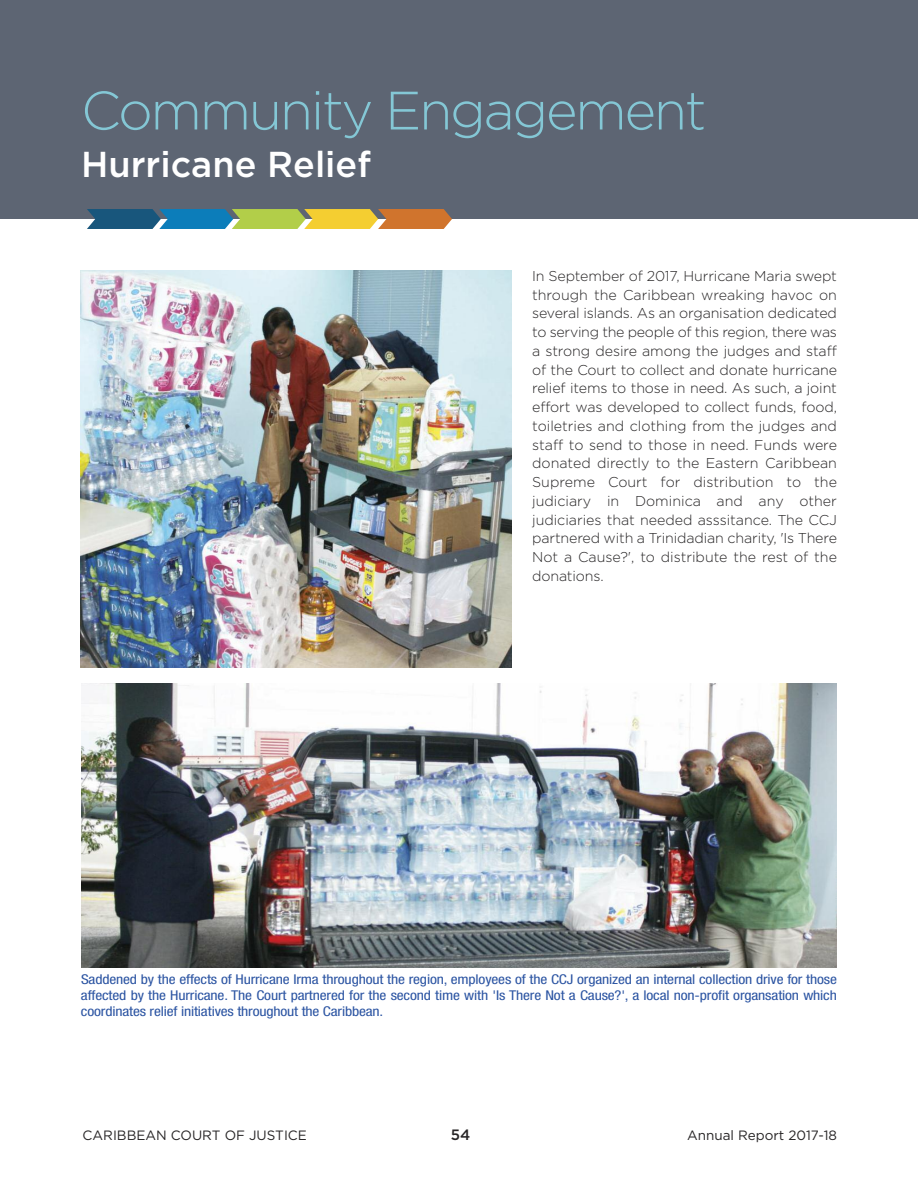
<style>
.page{position:relative;width:918px;height:1188px;background:#fff}
.page>*{position:absolute;margin:0;border:0;box-sizing:border-box;transform-origin:0 0}
.t1{font:300 54px "Gotham";letter-spacing:-.04em;color:#84c7d5}
.t2{font:500 36px "Gotham";color:#fff}
.t3{font:500 15px "Gotham";color:#272526}
.t4{font:300 14.25px/18.8px "Gotham";letter-spacing:-.01em;color:#272526;text-align:justify}
.t5{font:condensed 13.5px/15.8px "Helvetica Neue";letter-spacing:-.01em;color:#2b54a2;text-align:justify;scale:1.15 1}
.t6{font:13.5px "Gotham";color:#272526}
</style>
<div class="page">
<div style="left:0;top:0;width:918px;height:219px;background:#5d6573"></div>
<svg style="left:87px;top:209px;width:365px;height:20px;background:#899668"></svg>
<img style="left:81px;top:684px;width:756px;height:283px">
<img style="left:81px;top:270px;width:431px;height:397px">
<h1 class="t1" style="left:81px;top:79px;width:627px">Community Engagement</h1>
<h2 class="t2" style="left:81px;top:144px;width:291px">Hurricane Relief</h2>
<p class="t4" style="left:532px;top:267px;width:306px">In September of 2017, Hurricane Maria swept through the Caribbean wreaking havoc on several islands. As an organisation dedicated to serving the people of this region, there was a strong desire among the judges and staff of the Court to collect and donate hurricane relief items to those in need. As such, a joint effort was developed to collect funds, food, toiletries and clothing from the judges and staff to send to those in need. Funds were donated directly to the Eastern Caribbean Supreme Court for distribution to the judiciary in Dominica and any other judiciaries that needed asssitance. The CCJ partnered with a Trinidadian charity, 'Is There Not a Cause?', to distribute the rest of the donations.</p>
<p class="t5" style="left:81px;top:973px;width:659px">Saddened by the effects of Hurricane Irma throughout the region, employees of the CCJ organized an internal collection drive for those affected by the Hurricane. The Court partnered for the second time with 'Is There Not a Cause?', a local non-profit organsation which coordinates relief initiatives throughout the Caribbean.</p>
<p class="t6" style="left:83px;top:1130px;width:226px">CARIBBEAN COURT OF JUSTICE</p>
<p class="t3" style="left:451px;top:1126px;width:21px">54</p>
<p class="t6" style="left:687px;top:1130px;width:151px">Annual Report 2017-18</p>
</div>
